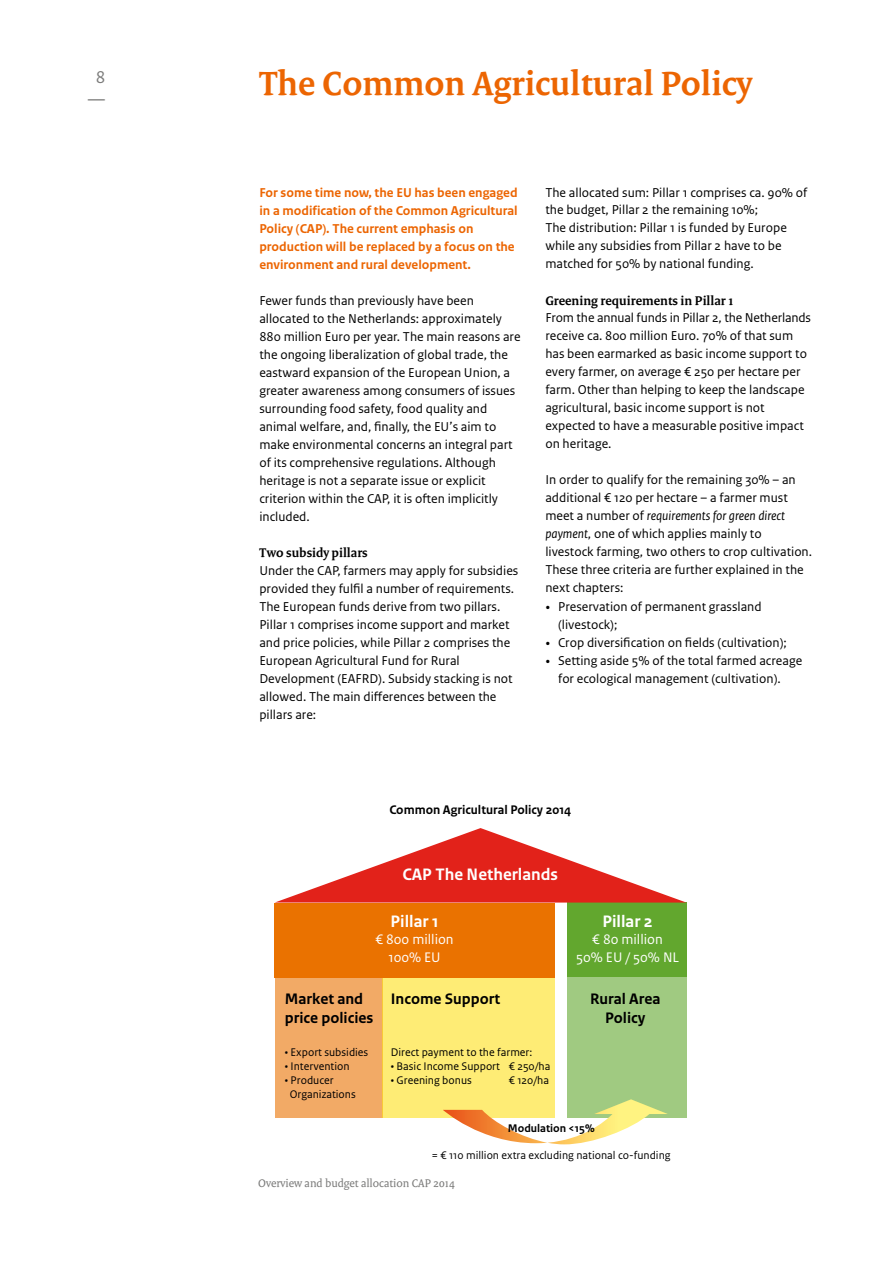
<style>
.page{position:relative;width:893px;height:1263px;background:#fff}
.page>*{position:absolute;margin:0;border:0;box-sizing:border-box;transform-origin:0 0}
._01_RCE_Titel{font:700 36px "Rijksoverheid Serif";color:#ec6502}
._00_PAGINA_NUMMERING{font:18px "Rijksoverheid Sans Text Regular 2";color:#7b7b7a}
.t1{font:700 17.4px "Rijksoverheid Sans Text";color:#fff}
.t2{font:700 16.05px/19.2px "Rijksoverheid Sans Text";color:#000}
.t3{font:14.55px/17.4px "Rijksoverheid Sans Text";color:#fff;text-align:center}
._10_RO_Broodtekst{font:13.5px/18px "Rijksoverheid Sans Text Regular 2";color:#000}
.RCE_INLEIDING{font:13.5px/18px "Rijksoverheid Sans Text Bold 2";color:#ec6502}
._07_RO_Tussenkop{font:700 13.5px "Rijksoverheid Serif";color:#000}
.t4{font:700 13.05px "Rijksoverheid Sans Text";color:#000}
._13_RO_Fotobijschrif{font:12px "Rijksoverheid Serif";color:#7b7b7a}
.t5{font:11.7px/14px "Rijksoverheid Sans Text";color:#000}
.t6{font:700 11.7px "Rijksoverheid Sans Text";color:#000}
.s1{font-family:"Rijksoverheid Sans Text";font-style:italic}
.s2{font-family:"Rijksoverheid Serif"}
</style>
<div class="page">
<div style="left:275px;top:977px;width:107px;height:140px;background:#f2aa66"></div>
<div style="left:567px;top:977px;width:119px;height:140px;background:#a0ca81"></div>
<div style="left:382px;top:977px;width:173px;height:140px;background:#feec75"></div>
<div style="left:275px;top:903px;width:280px;height:74px;background:#ea7200"></div>
<div style="left:567px;top:902px;width:119px;height:75px;background:#62a72e"></div>
<svg style="left:276px;top:828px;width:409px;height:74px"></svg>
<svg style="left:443px;top:1099px;width:225px;height:45px"></svg>
<p class="_00_PAGINA_NUMMERING" style="left:96px;top:66px;width:11px">8</p>
<p class="_00_PAGINA_NUMMERING" style="left:87px;top:89px;width:19px">—</p>
<p class="_01_RCE_Titel" style="left:259px;top:61px;width:494px">The Common Agricultural Policy</p>
<p class="RCE_INLEIDING" style="left:259px;top:183px;width:260px">For some time now, the EU has been engaged in a modification of the Common Agricultural Policy (CAP). The current emphasis on production will be replaced by a focus on the environment and rural development.</p>
<p class="_10_RO_Broodtekst" style="left:259px;top:291px;width:263px">Fewer funds than previously have been allocated to the Netherlands: approximately 880 million Euro per year. The main reasons are the ongoing liberalization of global trade, the eastward expansion of the European Union, a greater awareness among consumers of issues surrounding food safety, food quality and animal welfare, and, finally, the EU’s aim to make environmental concerns an integral part of its comprehensive regulations. Although heritage is not a separate issue or explicit criterion within the CAP, it is often implicitly included.</p>
<p class="_07_RO_Tussenkop" style="left:259px;top:544px;width:110px">Two subsidy pillars</p>
<p class="_10_RO_Broodtekst" style="left:259px;top:561px;width:260px">Under the CAP, farmers may apply for subsidies provided they fulfil a number of requirements.<br>The European funds derive from two pillars.<br>Pillar 1 comprises income support and market and price policies, while Pillar 2 comprises the European Agricultural Fund for Rural Development (EAFRD). Subsidy stacking is not allowed. The main differences between the pillars are:</p>
<p class="_10_RO_Broodtekst" style="left:545px;top:183px;width:264px">The allocated sum: Pillar 1 comprises ca. 90% of the budget, Pillar 2 the remaining 10%;</p>
<p class="_10_RO_Broodtekst" style="left:545px;top:219px;width:243px">The distribution: Pillar 1 is funded by Europe while any subsidies from Pillar 2 have to be matched for 50% by national funding.</p>
<p class="_07_RO_Tussenkop" style="left:545px;top:292px;width:190px">Greening requirements in Pillar 1</p>
<p class="_10_RO_Broodtekst" style="left:545px;top:309px;width:267px">From the annual funds in Pillar 2, the Netherlands receive ca. 800 million Euro. 70% of that sum has been earmarked as basic income support to every farmer, on average € 250 per hectare per farm. Other than helping to keep the landscape agricultural, basic income support is not expected to have a measurable positive impact on heritage.</p>
<p class="_10_RO_Broodtekst" style="left:545px;top:471px;width:268px">In order to qualify for the remaining 30% – an additional € 120 per hectare – a farmer must meet a number of <span class="s1">requirements for green direct payment</span>, one of which applies mainly to livestock farming, two others to crop cultivation.<br>These three criteria are further explained in the next chapters:</p>
<p class="_10_RO_Broodtekst" style="left:558px;top:597px;width:205px;text-indent:-13px"><span class="s2">•</span> Preservation of permanent grassland (livestock);</p>
<p class="_10_RO_Broodtekst" style="left:545px;top:633px;width:243px"><span class="s2">•</span> Crop diversification on fields (cultivation);</p>
<p class="_10_RO_Broodtekst" style="left:558px;top:651px;width:246px;text-indent:-13px"><span class="s2">•</span> Setting aside 5% of the total farmed acreage for ecological management (cultivation).</p>
<p class="t4" style="left:389px;top:802px;width:183px">Common Agricultural Policy 2014</p>
<p class="t1" style="left:402px;top:864px;width:157px">CAP The Netherlands</p>
<p class="t1" style="left:390px;top:911px;width:50px">Pillar 1</p>
<p class="t3" style="left:375px;top:931px;width:80px">€ 800 million<br>100% EU</p>
<p class="t2" style="left:285px;top:989px;width:90px">Market and price policies</p>
<p class="t5" style="left:285px;top:1046px;width:85px">• Export subsidies</p>
<p class="t5" style="left:285px;top:1060px;width:66px">• Intervention</p>
<p class="t5" style="left:290px;top:1073px;width:68px;text-indent:-5px">• Producer<br>Organizations</p>
<p class="t2" style="left:391px;top:989px;width:111px">Income Support</p>
<p class="t5" style="left:391px;top:1046px;width:143px">Direct payment to the farmer:</p>
<p class="t5" style="left:391px;top:1060px;width:161px">• Basic Income Support € 250/ha</p>
<p class="t5" style="left:391px;top:1073px;width:82px">• Greening bonus</p>
<p class="t5" style="left:509px;top:1073px;width:42px">€ 120/ha</p>
<p class="t1" style="left:602px;top:911px;width:52px">Pillar 2</p>
<p class="t3" style="left:576px;top:931px;width:104px">€ 80 million<br>50% EU / 50% NL</p>
<p class="t2" style="left:590px;top:989px;width:72px;text-align:center">Rural Area<br>Policy</p>
<p class="t6" style="left:508px;top:1121px;width:88px">Modulation &lt;15%</p>
<p class="t5" style="left:432px;top:1148px;width:240px">= € 110 million extra excluding national co-funding</p>
<p class="_13_RO_Fotobijschrif" style="left:258px;top:1176px;width:198px">Overview and budget allocation CAP 2014</p>
</div>
